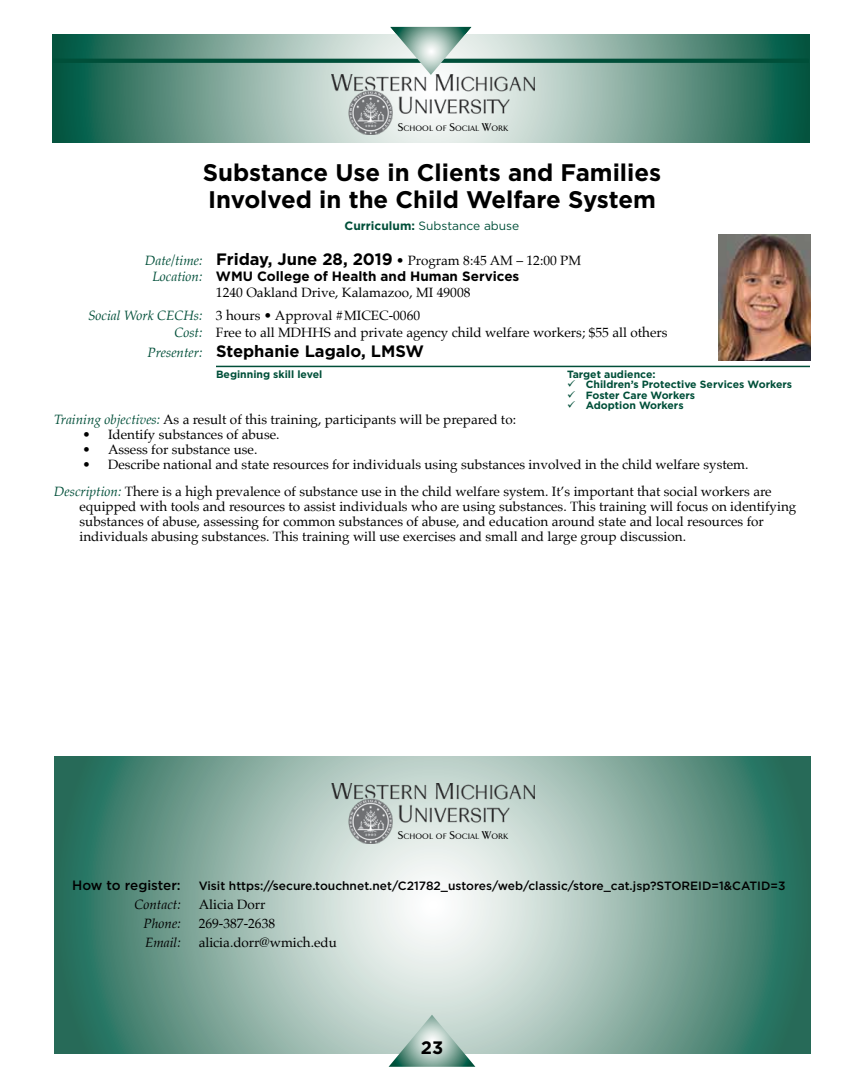
<style>
.page{position:relative;width:864px;height:1080px;background:#fff}
.page>*{position:absolute;margin:0;border:0;box-sizing:border-box;transform-origin:0 0}
.t1{font:700 24px/27px "Gotham";color:#000}
.t2{font:700 18px "Gotham";color:#000}
.t3{font:700 16.5px "Gotham";color:#000}
.t4{font:13.5px/15px "Palatino";color:#000}
.t5{font:700 13.5px "Gotham";color:#000}
.t6{font:italic 13.5px "Palatino";color:#000}
.t7{font:500 13.5px "Gotham";letter-spacing:-.005em;color:#000}
.t8{font:500 12px "Gotham";color:#000}
.t9{font:12px "Gotham";color:#004f39}
.t10{font:700 10.5px "Gotham";color:#004f39}
.t11{font:500 8.1px "Arrow";letter-spacing:.055em;color:#000}
.s1{font-size:11.55px}
.s2{font-weight:700}
.s3{font-style:italic;color:#004f39}
.s4{font-family:"Gotham";font-weight:700;font-size:16.5px}
.s5{font-family:"Palatino";font-weight:400;font-style:italic;color:#004f39}
.s6{font-family:"Palatino";font-weight:400;font-style:italic;font-size:13.5px;color:#004f39}
</style>
<div class="page">
<svg style="left:55px;top:756px;width:756px;height:297px;background:#88aea2"></svg>
<svg style="left:53px;top:35px;width:756px;height:107px;background:#719e90"></svg>
<svg style="left:389px;top:1015px;width:86px;height:52px;background:#adc6bd"></svg>
<svg style="left:53px;top:59px;width:756px;height:4px;background:#03513c"></svg>
<svg style="left:390px;top:27px;width:81px;height:48px"></svg>
<hr style="left:216px;top:366px;width:594px;height:1px;background:#004f39">
<img style="left:719px;top:235px;width:92px;height:125px">
<img style="left:331px;top:75px;width:203px;height:60px">
<img style="left:331px;top:783px;width:203px;height:60px">
<p class="t11" style="left:398px;top:124px;width:111px"><span class="s1">S</span>CHOOL OF <span class="s1">S</span>OCIAL <span class="s1">W</span>ORK</p>
<h1 class="t1" style="left:203px;top:159px;width:460px">Substance Use in Clients and Families<br>Involved in the Child Welfare System</h1>
<p class="t9" style="left:345px;top:218px;width:176px"><span class="s2">Curriculum:</span> Substance abuse</p>
<p class="t4" style="left:145px;top:253px;width:438px"><span class="s3">Date/time:</span> <span class="s4">Friday, June 28, 2019</span> • Program 8:45 AM – 12:00 PM</p>
<p class="t5" style="left:152px;top:267px;width:369px"><span class="s5">Location:</span> WMU College of Health and Human Services</p>
<p class="t4" style="left:88px;top:281px;width:384px;line-height:23.2px;text-indent:128px">1240 Oakland Drive, Kalamazoo, MI 49008<br><span class="s3">Social Work CECHs:</span> 3 hours • Approval #MICEC-0060</p>
<p class="t4" style="left:174px;top:325px;width:495px"><span class="s3">Cost:</span> Free to all MDHHS and private agency child welfare workers; $55 all others</p>
<p class="t3" style="left:148px;top:340px;width:278px"><span class="s6">Presenter:</span> Stephanie Lagalo, LMSW</p>
<p class="t10" style="left:216px;top:367px;width:108px">Beginning skill level</p>
<p class="t10" style="left:567px;top:367px;width:90px">Target audience:</p>
<p class="t10" style="left:567px;top:378px;width:227px">✓ Children’s Protective Services Workers</p>
<p class="t10" style="left:567px;top:388px;width:130px">✓ Foster Care Workers</p>
<p class="t10" style="left:567px;top:399px;width:118px">✓ Adoption Workers</p>
<p class="t4" style="left:54px;top:412px;width:464px"><span class="s3">Training objectives:</span> As a result of this training, participants will be prepared to:</p>
<p class="t4" style="left:82px;top:427px;width:199px">• Identify substances of abuse.</p>
<p class="t4" style="left:82px;top:442px;width:176px">• Assess for substance use.</p>
<p class="t4" style="left:54px;top:451px;width:719px;line-height:27px;text-align:center">• Describe national and state resources for individuals using substances involved in the child welfare system.<br><span class="s3">Description:</span> There is a high prevalence of substance use in the child welfare system. It’s important that social workers are</p>
<p class="t4" style="left:80px;top:499px;width:718px">equipped with tools and resources to assist individuals who are using substances. This training will focus on identifying substances of abuse, assessing for common substances of abuse, and education around state and local resources for individuals abusing substances. This training will use exercises and small and large group discussion.</p>
<p class="t11" style="left:398px;top:832px;width:111px"><span class="s1">S</span>CHOOL OF <span class="s1">S</span>OCIAL <span class="s1">W</span>ORK</p>
<p class="t7" style="left:72px;top:876px;width:110px">How to register:</p>
<p class="t8" style="left:199px;top:878px;width:588px">Visit https://secure.touchnet.net/C21782_ustores/web/classic/store_cat.jsp?STOREID=1&amp;CATID=3</p>
<p class="t6" style="left:134px;top:893px;width:48px">Contact:</p>
<p class="t4" style="left:199px;top:897px;width:68px">Alicia Dorr</p>
<p class="t6" style="left:144px;top:912px;width:39px">Phone:</p>
<p class="t4" style="left:199px;top:916px;width:78px">269-387-2638</p>
<p class="t6" style="left:145px;top:931px;width:37px">Email:</p>
<p class="t4" style="left:199px;top:935px;width:140px">alicia.dorr@wmich.edu</p>
<h2 class="t2" style="left:421px;top:1036px;width:24px">23</h2>
</div>
